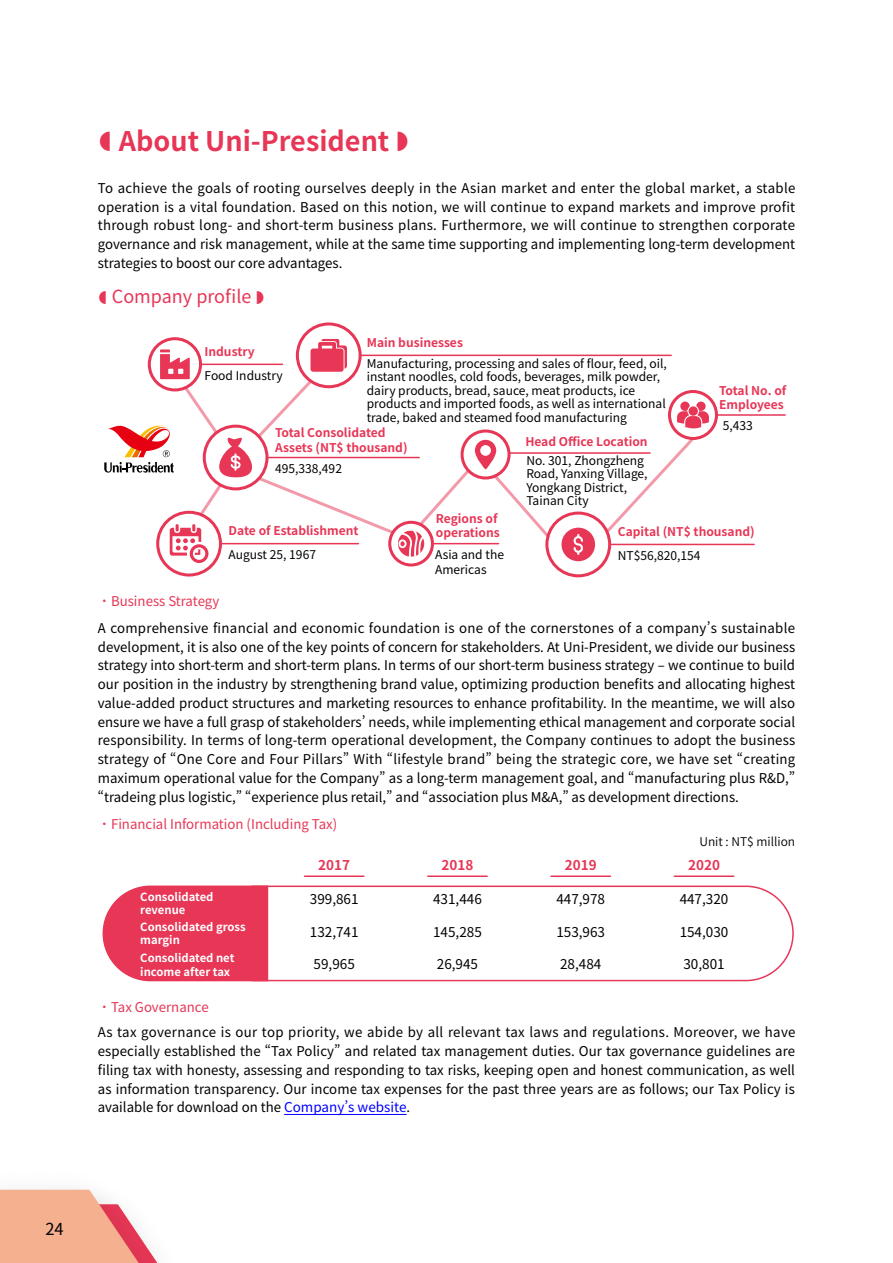
<style>
.page{position:relative;width:893px;height:1263px;background:#fff}
.page>*{position:absolute;margin:0;border:0;box-sizing:border-box;transform-origin:0 0}
.t1{font:700 27px "Noto Sans CJ Ktc";color:#e73656}
.t2{font:18px "Noto Sans CJ Ktc";color:#e73656}
.t3{font:16.5px "Noto Sans CJ Ktc";color:#000}
.t4{font:13.5px/18.8px "Noto Sans CJ Ktc";color:#000;text-align:justify}
.t5{font:13.5px "Noto Sans CJ Ktc";color:#040000}
.t6{font:13.5px "Noto Sans CJ Ktc";color:#e73656}
.t7{font:700 13.5px "Noto Sans CJ Ktc";color:#e73656}
.t8{font:12px/13.5px "Noto Sans CJ Ktc";color:#000}
.t9{font:700 12px/14.4px "Noto Sans CJ Ktc";color:#e73656}
.t10{font:600 12px "Noto Sans CJ Ktc";color:#000}
.t11{font:700 11.25px/13.5px "Noto Sans CJ Ktc";color:#fff}
.s1{color:#00f}
</style>
<div class="page">
<img style="left:0;top:1189px;width:90px;height:1px">
<svg style="left:0;top:1190px;width:158px;height:73px"></svg>
<hr style="left:284px;top:1114px;width:123px;height:1px;background:#00f">
<hr style="left:714px;top:414px;width:71px;height:2px;background:#e73656">
<svg style="left:158px;top:512px;width:62px;height:63px"></svg>
<div style="left:156px;top:511px;width:66px;height:65px;border:3px solid #e73656;border-radius:50%"></div>
<div style="left:296px;top:322px;width:66px;height:66px;border:3px solid #e73656;border-radius:50%"></div>
<hr style="left:360px;top:355px;width:311px;height:1px;background:#e73656">
<hr style="left:505px;top:452px;width:145px;height:2px;background:#e73656">
<svg style="left:669px;top:391px;width:47px;height:47px"></svg>
<div style="left:668px;top:390px;width:50px;height:50px;border:3px solid #e73656;border-radius:50%"></div>
<div style="left:545px;top:512px;width:66px;height:65px;border:3px solid #e73656;border-radius:50%"></div>
<hr style="left:610px;top:544px;width:144px;height:1px;background:#e73656">
<svg style="left:561px;top:528px;width:34px;height:33px"></svg>
<div style="left:388px;top:521px;width:46px;height:45px;border:3px solid #e73656;border-radius:50%"></div>
<svg style="left:677px;top:402px;width:32px;height:26px"></svg>
<svg style="left:606px;top:437px;width:88px;height:96px"></svg>
<svg style="left:104px;top:339px;width:446px;height:224px"></svg>
<svg style="left:102px;top:885px;width:149px;height:97px;background:#e94764"></svg>
<hr style="left:304px;top:875px;width:60px;height:2px;background:#e73656">
<hr style="left:428px;top:875px;width:59px;height:2px;background:#e73656">
<hr style="left:551px;top:875px;width:59px;height:2px;background:#e73656">
<hr style="left:674px;top:875px;width:60px;height:2px;background:#e73656">
<svg style="left:251px;top:885px;width:543px;height:97px"></svg>
<h1 class="t1" style="left:119px;top:126px;width:272px">About Uni-President</h1>
<p class="t4" style="left:98px;top:179px;width:699px">To achieve the goals of rooting ourselves deeply in the Asian market and enter the global market, a stable operation is a vital foundation. Based on this notion, we will continue to expand markets and improve profit through robust long- and short-term business plans. Furthermore, we will continue to strengthen corporate governance and risk management, while at the same time supporting and implementing long-term development strategies to boost our core advantages.</p>
<h2 class="t2" style="left:112px;top:287px;width:141px">Company profile</h2>
<p class="t9" style="left:205px;top:344px;width:52px">Industry</p>
<p class="t8" style="left:205px;top:369px;width:80px">Food Industry</p>
<p class="t9" style="left:719px;top:383px;width:69px">Total No. of<br>Employees</p>
<p class="t8" style="left:723px;top:419px;width:32px">5,433</p>
<p class="t9" style="left:367px;top:335px;width:98px">Main businesses</p>
<p class="t8" style="left:367px;top:357px;width:302px">Manufacturing, processing and sales of flour, feed, oil, instant noodles, cold foods, beverages, milk powder, dairy products, bread, sauce, meat products, ice products and imported foods, as well as international trade, baked and steamed food manufacturing</p>
<p class="t9" style="left:525px;top:435px;width:124px">Head Office Location</p>
<p class="t8" style="left:526px;top:454px;width:123px">No. 301, Zhongzheng<br>Road, Yanxing Village,<br>Yongkang District,<br>Tainan City</p>
<p class="t9" style="left:618px;top:524px;width:138px">Capital (NT$ thousand)</p>
<p class="t8" style="left:618px;top:549px;width:84px">NT$56,820,154</p>
<p class="t9" style="left:275px;top:426px;width:134px">Total Consolidated<br>Assets (NT$ thousand)</p>
<p class="t8" style="left:275px;top:462px;width:68px">495,338,492</p>
<p class="t9" style="left:436px;top:512px;width:66px">Regions of operations</p>
<p class="t8" style="left:435px;top:548px;width:70px;line-height:14.4px">Asia and the<br>Americas</p>
<p class="t9" style="left:229px;top:524px;width:132px">Date of Establishment</p>
<p class="t8" style="left:229px;top:548px;width:89px">August 25, 1967</p>
<p class="t6" style="left:98px;top:593px;width:123px">˙Business Strategy</p>
<p class="t4" style="left:98px;top:619px;width:699px">A comprehensive financial and economic foundation is one of the cornerstones of a company’s sustainable development, it is also one of the key points of concern for stakeholders. At Uni-President, we divide our business strategy into short-term and short-term plans. In terms of our short-term business strategy – we continue to build our position in the industry by strengthening brand value, optimizing production benefits and allocating highest value-added product structures and marketing resources to enhance profitability. In the meantime, we will also ensure we have a full grasp of stakeholders’ needs, while implementing ethical management and corporate social responsibility. In terms of long-term operational development, the Company continues to adopt the business strategy of “One Core and Four Pillars” With “lifestyle brand” being the strategic core, we have set “creating maximum operational value for the Company” as a long-term management goal, and “manufacturing plus R&amp;D,” “tradeing plus logistic,” “experience plus retail,” and “association plus M&amp;A,” as development directions.</p>
<p class="t6" style="left:98px;top:816px;width:241px">˙Financial Information (Including Tax)</p>
<p class="t10" style="left:699px;top:835px;width:97px">Unit : NT$ million</p>
<p class="t7" style="left:318px;top:858px;width:33px">2017</p>
<p class="t7" style="left:442px;top:858px;width:33px">2018</p>
<p class="t7" style="left:565px;top:858px;width:33px">2019</p>
<p class="t7" style="left:688px;top:858px;width:33px">2020</p>
<p class="t11" style="left:140px;top:890px;width:75px">Consolidated revenue</p>
<p class="t11" style="left:140px;top:920px;width:107px">Consolidated gross margin</p>
<p class="t11" style="left:140px;top:951px;width:96px">Consolidated net income after tax</p>
<p class="t5" style="left:314px;top:956px;width:43px">59,965</p>
<p class="t5" style="left:310px;top:892px;width:50px">399,861</p>
<p class="t5" style="left:310px;top:925px;width:50px">132,741</p>
<p class="t5" style="left:433px;top:892px;width:50px">431,446</p>
<p class="t5" style="left:556px;top:892px;width:50px">447,978</p>
<p class="t5" style="left:680px;top:892px;width:50px">447,320</p>
<p class="t5" style="left:433px;top:925px;width:50px">145,285</p>
<p class="t5" style="left:556px;top:925px;width:50px">153,963</p>
<p class="t5" style="left:680px;top:925px;width:50px">154,030</p>
<p class="t5" style="left:437px;top:956px;width:43px">26,945</p>
<p class="t5" style="left:560px;top:956px;width:43px">28,484</p>
<p class="t5" style="left:683px;top:956px;width:43px">30,801</p>
<p class="t6" style="left:98px;top:1000px;width:112px">˙Tax Governance</p>
<p class="t4" style="left:98px;top:1023px;width:699px">As tax governance is our top priority, we abide by all relevant tax laws and regulations. Moreover, we have especially established the “Tax Policy” and related tax management duties. Our tax governance guidelines are filing tax with honesty, assessing and responding to tax risks, keeping open and honest communication, as well as information transparency. Our income tax expenses for the past three years are as follows; our Tax Policy is available for download on the <span class="s1">Company’s website</span>.</p>
<p class="t3" style="left:45px;top:1219px;width:20px">24</p>
</div>
